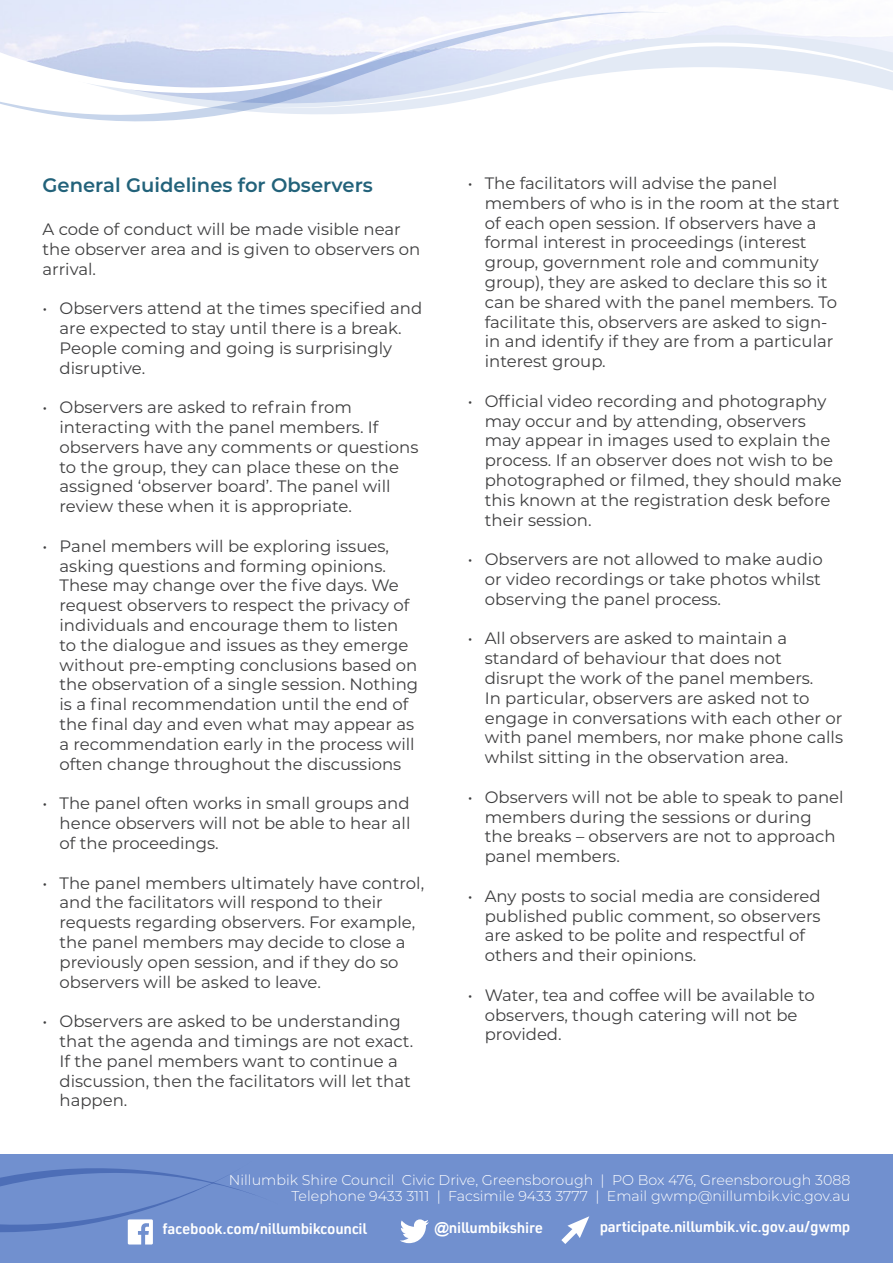
<style>
.page{position:relative;width:893px;height:1263px;background:#fff}
.page>*{position:absolute;margin:0;border:0;box-sizing:border-box;transform-origin:0 0}
.t1{font:600 19.5px "Montserrat";color:#22627a}
.t2{font:16.5px/19.8px "Montserrat";color:#3e3e3f}
.t3{font:600 15px "URWDIN";letter-spacing:-.02em;color:#fff}
.t4{font:300 14.25px "Montserrat";color:#fff}
.s1{font-family:"Arial";font-weight:700}
</style>
<div class="page">
<div style="left:0;top:1154px;width:893px;height:109px;background:#7190cf"></div>
<svg style="left:400px;top:1219px;width:29px;height:24px"></svg>
<svg style="left:561px;top:1216px;width:28px;height:28px"></svg>
<svg style="left:0;top:1168px;width:254px;height:77px"></svg>
<svg style="left:679px;top:25px;width:214px;height:66px;fill:#ebeffa"></svg>
<svg style="left:0;top:0;width:679px;height:122px"></svg>
<p class="t1" style="left:43px;top:171px;width:332px">General Guidelines for Observers</p>
<p class="t2" style="left:43px;top:219px;width:379px">A code of conduct will be made visible near the observer area and is given to observers on arrival.</p>
<p class="t2" style="left:60px;top:298px;width:364px;text-indent:-17px">• Observers attend at the times specified and are expected to stay until there is a break.<br>People coming and going is surprisingly disruptive.</p>
<p class="t2" style="left:60px;top:397px;width:360px;text-indent:-17px">• Observers are asked to refrain from interacting with the panel members. If observers have any comments or questions to the group, they can place these on the assigned ‘observer board’. The panel will review these when it is appropriate.</p>
<p class="t2" style="left:60px;top:535px;width:360px;text-indent:-17px">• Panel members will be exploring issues, asking questions and forming opinions.<br>These may change over the five days. We request observers to respect the privacy of individuals and encourage them to listen to the dialogue and issues as they emerge without pre-empting conclusions based on the observation of a single session. Nothing is a final recommendation until the end of the final day and even what may appear as a recommendation early in the process will often change throughout the discussions</p>
<p class="t2" style="left:60px;top:793px;width:352px;text-align:justify;text-indent:-17px">• The panel often works in small groups and hence observers will not be able to hear all of the proceedings.</p>
<p class="t2" style="left:60px;top:872px;width:366px;text-indent:-17px">• The panel members ultimately have control, and the facilitators will respond to their requests regarding observers. For example, the panel members may decide to close a previously open session, and if they do so observers will be asked to leave.</p>
<p class="t2" style="left:60px;top:1011px;width:355px;text-indent:-17px">• Observers are asked to be understanding that the agenda and timings are not exact.<br>If the panel members want to continue a discussion, then the facilitators will let that happen.</p>
<p class="t2" style="left:485px;top:173px;width:356px;text-indent:-17px">• The facilitators will advise the panel members of who is in the room at the start of each open session. If observers have a formal interest in proceedings (interest group, government role and community group), they are asked to declare this so it can be shared with the panel members. To facilitate this, observers are asked to sign&shy;in and identify if they are from a particular interest group.</p>
<p class="t2" style="left:485px;top:390px;width:358px;text-indent:-17px">• Official video recording and photography may occur and by attending, observers may appear in images used to explain the process. If an observer does not wish to be photographed or filmed, they should make this known at the registration desk before their session.</p>
<p class="t2" style="left:485px;top:549px;width:339px;text-align:justify;text-indent:-17px">• Observers are not allowed to make audio or video recordings or take photos whilst observing the panel process.</p>
<p class="t2" style="left:485px;top:628px;width:360px;text-indent:-17px">• All observers are asked to maintain a standard of behaviour that does not disrupt the work of the panel members.<br>In particular, observers are asked not to engage in conversations with each other or with panel members, nor make phone calls whilst sitting in the observation area.</p>
<p class="t2" style="left:485px;top:786px;width:360px;text-indent:-17px">• Observers will not be able to speak to panel members during the sessions or during<br>the breaks – observers are not to approach panel members.</p>
<p class="t2" style="left:485px;top:885px;width:337px;text-indent:-17px">• Any posts to social media are considered published public comment, so observers are asked to be polite and respectful of others and their opinions.</p>
<p class="t2" style="left:485px;top:984px;width:332px;text-indent:-17px">• Water, tea and coffee will be available to observers, though catering will not be provided.</p>
<p class="t4" style="left:229px;top:1170px;width:623px">Nillumbik Shire Council Civic Drive, Greensborough | PO Box 476, Greensborough 3088</p>
<p class="t4" style="left:291px;top:1186px;width:561px">Telephone 9433 3111 | Facsimile 9433 3777 | Email gwmp@nillumbik.vic.gov.au</p>
<p class="t3" style="left:162px;top:1219px;width:206px">facebook.com/nillumbikcouncil</p>
<p class="t3" style="left:435px;top:1217px;width:110px"><span class="s1">@</span>nillumbikshire</p>
<p class="t3" style="left:600px;top:1216px;width:252px">participate.nillumbik.vic.gov.au/gwmp</p>
</div>
